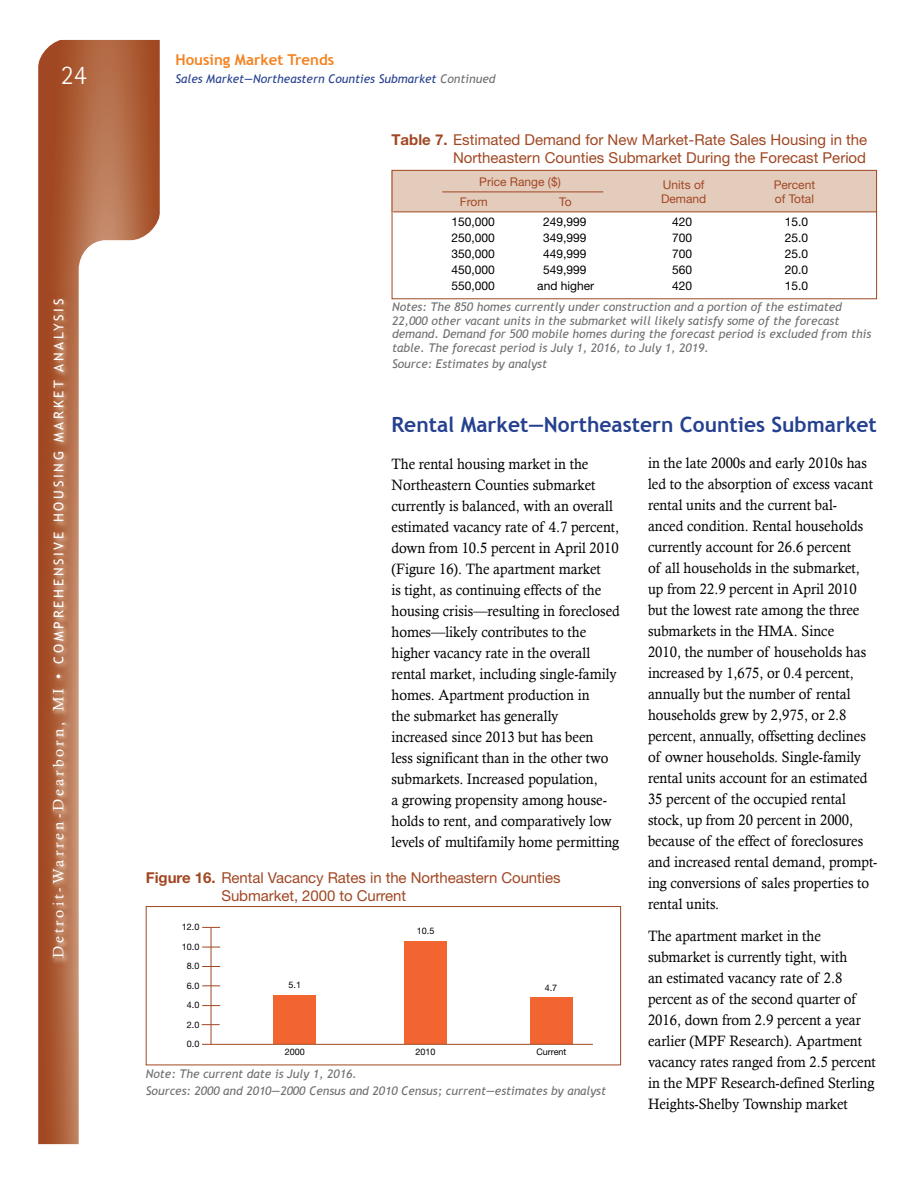
<style>
.page{position:relative;width:918px;height:1188px;background:#fff}
.page>*{position:absolute;margin:0;border:0;box-sizing:border-box;transform-origin:0 0}
.t1{font:300 27px "Rotis Sans Serif";color:#fff}
.level2{font:700 21px "Trebuchet MS";color:#25408f}
.t2{font:15px/21px "Calisto";color:#000;scale:.95 1}
.t3{font:15px/18px "Helvetica Neue";color:#a14723;text-align:right}
.t4{font:700 15px "Trebuchet MS";color:#f58220}
.t5{font:13.5px "Trebuchet MS";letter-spacing:.2em;color:#fff}
.t6{font:italic 12px/13.5px "Trebuchet MS";color:#6d6e71}
.level2-2{font:12px "Helvetica Neue";color:#000}
.t7{font:italic 12px "Trebuchet MS";color:#25408f}
.t8{font:12px "Helvetica Neue";color:#a14723}
.t9{font:9px/19.5px "Helvetica Neue";color:#000;text-align:center}
.s1{font-family:"Calisto";font-size:15px}
.s2{color:#6d6e71}
.s3{font-weight:700}
</style>
<div class="page">
<svg style="left:38px;top:40px;width:122px;height:1104px;background:#ad603c"></svg>
<svg style="left:79px;top:240px;width:106px;height:904px"></svg>
<svg style="left:38px;top:39px;width:30px;height:30px"></svg>
<svg style="left:130px;top:210px;width:36px;height:36px"></svg>
<img style="left:46px;top:290px;width:31px;height:678px">
<div style="left:392px;top:170px;width:485px;height:42px;background:#e4ccbc"></div>
<hr style="left:393px;top:212px;width:484px;height:1px;background:#a14723">
<hr style="left:442px;top:192px;width:161px;height:1px;background:#a14723">
<div style="left:392px;top:170px;width:485px;height:129px;border:1px solid #a14723"></div>
<div style="left:146px;top:906px;width:475px;height:159px;border:1px solid #a14723"></div>
<div style="left:274px;top:996px;width:42px;height:48px;background:#f26531"></div>
<div style="left:404px;top:941px;width:43px;height:103px;background:#f26531"></div>
<div style="left:530px;top:997px;width:42px;height:47px;background:#f26531"></div>
<hr style="left:202px;top:1044px;width:391px;height:1px;background:#a14723">
<hr style="left:211px;top:928px;width:1px;height:116px;background:#a14723">
<svg style="left:202px;top:1024px;width:18px;height:1px"></svg>
<svg style="left:202px;top:1005px;width:18px;height:1px"></svg>
<svg style="left:202px;top:985px;width:18px;height:1px"></svg>
<svg style="left:202px;top:966px;width:18px;height:1px"></svg>
<svg style="left:202px;top:947px;width:18px;height:1px"></svg>
<svg style="left:202px;top:927px;width:18px;height:1px"></svg>
<h1 class="t1" style="left:61px;top:60px;width:27px">24</h1>
<p class="t5" style="left:51px;top:958px;width:661px;rotate:-90deg"><span class="s1">Detroit-Warren-Dearborn, MI •</span> COMPREHENSIVE HOUSING MARKET ANALYSIS</p>
<p class="t4" style="left:176px;top:50px;width:160px">Housing Market Trends</p>
<p class="t7" style="left:176px;top:72px;width:322px">Sales Market—Northeastern Counties Submarket <span class="s2">Continued</span></p>
<p class="t3" style="left:392px;top:131px;width:477px"><span class="s3">Table 7.</span> Estimated Demand for New Market-Rate Sales Housing in the<br>Northeastern Counties Submarket During the Forecast Period</p>
<p class="t8" style="left:479px;top:174px;width:83px">Price Range ($)</p>
<p class="t8" style="left:663px;top:177px;width:43px">Units of</p>
<p class="t8" style="left:774px;top:177px;width:43px">Percent</p>
<p class="t8" style="left:460px;top:195px;width:29px">From</p>
<p class="t8" style="left:559px;top:195px;width:14px">To</p>
<p class="t8" style="left:661px;top:192px;width:47px">Demand</p>
<p class="t8" style="left:775px;top:192px;width:41px">of Total</p>
<p class="level2-2" style="left:451px;top:215px;width:45px">150,000</p>
<p class="level2-2" style="left:543px;top:215px;width:45px">249,999</p>
<p class="level2-2" style="left:672px;top:215px;width:22px">420</p>
<p class="level2-2" style="left:785px;top:215px;width:25px">15.0</p>
<p class="level2-2" style="left:451px;top:231px;width:45px">250,000</p>
<p class="level2-2" style="left:543px;top:231px;width:45px">349,999</p>
<p class="level2-2" style="left:672px;top:231px;width:22px">700</p>
<p class="level2-2" style="left:785px;top:231px;width:25px">25.0</p>
<p class="level2-2" style="left:451px;top:247px;width:45px">350,000</p>
<p class="level2-2" style="left:543px;top:247px;width:45px">449,999</p>
<p class="level2-2" style="left:672px;top:247px;width:22px">700</p>
<p class="level2-2" style="left:785px;top:247px;width:25px">25.0</p>
<p class="level2-2" style="left:451px;top:263px;width:45px">450,000</p>
<p class="level2-2" style="left:543px;top:263px;width:45px">549,999</p>
<p class="level2-2" style="left:672px;top:263px;width:22px">560</p>
<p class="level2-2" style="left:785px;top:263px;width:25px">20.0</p>
<p class="level2-2" style="left:451px;top:279px;width:45px">550,000</p>
<p class="level2-2" style="left:537px;top:279px;width:58px">and higher</p>
<p class="level2-2" style="left:672px;top:279px;width:22px">420</p>
<p class="level2-2" style="left:785px;top:279px;width:25px">15.0</p>
<p class="t6" style="left:392px;top:300px;width:481px">Notes: The 850 homes currently under construction and a portion of the estimated 22,000 other vacant units in the submarket will likely satisfy some of the forecast demand. Demand for 500 mobile homes during the forecast period is excluded from this table. The forecast period is July 1, 2016, to July 1, 2019.</p>
<p class="t6" style="left:392px;top:357px;width:157px">Source: Estimates by analyst</p>
<p class="level2" style="left:392px;top:412px;width:487px">Rental Market—Northeastern Counties Submarket</p>
<p class="t2" style="left:392px;top:453px;width:242px">The rental housing market in the Northeastern Counties submarket currently is balanced, with an overall estimated vacancy rate of 4.7 percent, down from 10.5 percent in April 2010 (Figure 16). The apartment market<br>is tight, as continuing effects of the housing crisis—resulting in foreclosed homes—likely contributes to the higher vacancy rate in the overall rental market, including single-family homes. Apartment production in<br>the submarket has generally<br>increased since 2013 but has been<br>less significant than in the other two submarkets. Increased population,<br>a growing propensity among house&shy;holds to rent, and comparatively low levels of multifamily home permitting</p>
<p class="t2" style="left:648px;top:452px;width:243px">in the late 2000s and early 2010s has led to the absorption of excess vacant rental units and the current bal-<br>anced condition. Rental households currently account for 26.6 percent<br>of all households in the submarket, up from 22.9 percent in April 2010 but the lowest rate among the three submarkets in the HMA. Since<br>2010, the number of households has increased by 1,675, or 0.4 percent, annually but the number of rental households grew by 2,975, or 2.8 percent, annually, offsetting declines of owner households. Single-family rental units account for an estimated 35 percent of the occupied rental stock, up from 20 percent in 2000, because of the effect of foreclosures and increased rental demand, prompt&shy;ing conversions of sales properties to rental units.</p>
<p class="t2" style="left:648px;top:925px;width:241px">The apartment market in the submarket is currently tight, with<br>an estimated vacancy rate of 2.8 percent as of the second quarter of 2016, down from 2.9 percent a year earlier (MPF Research). Apartment vacancy rates ranged from 2.5 percent in the MPF Research-defined Sterling Heights-Shelby Township market</p>
<p class="t3" style="left:221px;top:868px;width:341px;text-align:left;text-indent:-76px"><span class="s3">Figure 16.</span> Rental Vacancy Rates in the Northeastern Counties<br>Submarket, 2000 to Current</p>
<p class="t9" style="left:182px;top:917px;width:19px">12.0<br>10.0<br>8.0<br>6.0<br>4.0<br>2.0<br>0.0</p>
<p class="t9" style="left:417px;top:920px;width:19px">10.5</p>
<p class="t9" style="left:289px;top:975px;width:14px">5.1</p>
<p class="t9" style="left:545px;top:978px;width:14px">4.7</p>
<p class="t9" style="left:285px;top:1042px;width:22px">2000</p>
<p class="t9" style="left:415px;top:1042px;width:22px">2010</p>
<p class="t9" style="left:536px;top:1042px;width:32px">Current</p>
<p class="t6" style="left:146px;top:1067px;width:213px">Note: The current date is July 1, 2016.</p>
<p class="t6" style="left:146px;top:1084px;width:462px">Sources: 2000 and 2010—2000 Census and 2010 Census; current—estimates by analyst</p>
</div>
